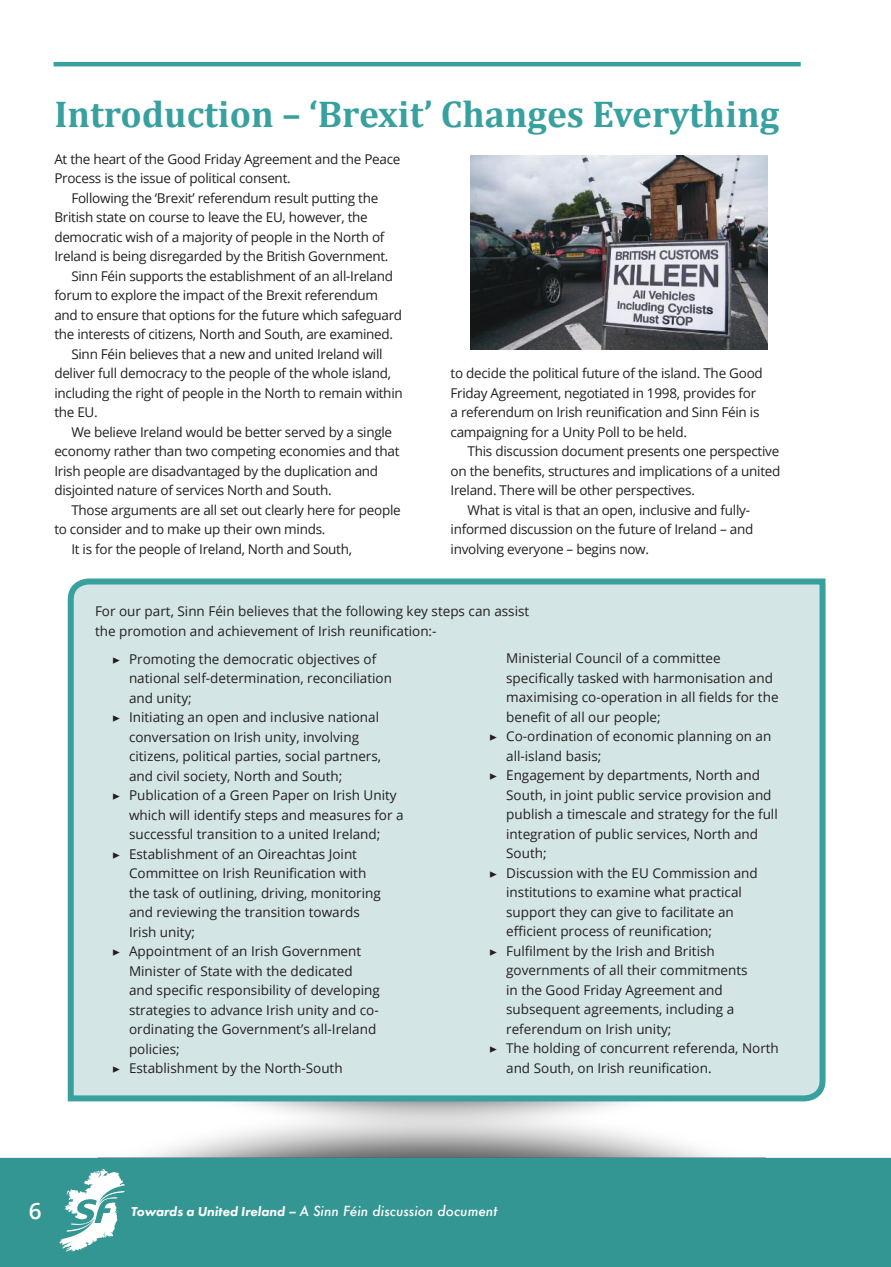
<style>
.page{position:relative;width:891px;height:1267px;background:#fff}
.page>*{position:absolute;margin:0;border:0;box-sizing:border-box;transform-origin:0 0}
.t1{font:700 37.5px "Cambria";color:#38a19f}
.t2{font:600 22.5px "Open Sans";color:#fff}
.t3{font:13.5px/19.5px "Open Sans";color:#241f1f}
.t4{font:13.5px/19.5px "Open Sans";letter-spacing:-.02em;color:#241f1f}
.t5{font:italic 500 13.5px "Futura";color:#fff}
.s1{font-family:"Minion Pro";font-weight:700}
.s2{font-family:"Futura PT";font-weight:800}
</style>
<div class="page">
<hr style="left:54px;top:62px;width:746px;height:4px;background:#38a19f">
<img style="left:0;top:1147px;width:891px;height:120px">
<svg style="left:59px;top:1168px;width:66px;height:83px"></svg>
<svg style="left:67px;top:578px;width:759px;height:526px;background:#d0e3e4"></svg>
<img style="left:471px;top:155px;width:296px;height:194px">
<h1 class="t1" style="left:54px;top:92px;width:726px">Introduction – ‘Brexit’ Changes Everything</h1>
<p class="t4" style="left:54px;top:149px;width:348px">At the heart of the Good Friday Agreement and the Peace</p>
<p class="t4" style="left:54px;top:168px;width:238px">Process is the issue of political consent.</p>
<p class="t4" style="left:71px;top:188px;width:308px">Following the ‘Brexit’ referendum result putting the</p>
<p class="t4" style="left:54px;top:207px;width:315px">British state on course to leave the EU, however, the</p>
<p class="t4" style="left:54px;top:227px;width:332px">democratic wish of a majority of people in the North of</p>
<p class="t4" style="left:54px;top:246px;width:336px">Ireland is being disregarded by the British Government.</p>
<p class="t4" style="left:71px;top:266px;width:323px">Sinn Féin supports the establishment of an all-Ireland</p>
<p class="t4" style="left:54px;top:285px;width:325px">forum to explore the impact of the Brexit referendum</p>
<p class="t4" style="left:54px;top:305px;width:349px">and to ensure that options for the future which safeguard</p>
<p class="t4" style="left:54px;top:324px;width:340px">the interests of citizens, North and South, are examined.</p>
<p class="t4" style="left:71px;top:344px;width:313px">Sinn Féin believes that a new and united Ireland will</p>
<p class="t4" style="left:54px;top:363px;width:338px">deliver full democracy to the people of the whole island,</p>
<p class="t4" style="left:54px;top:383px;width:350px">including the right of people in the North to remain within</p>
<p class="t3" style="left:54px;top:402px;width:45px">the EU.</p>
<p class="t4" style="left:71px;top:422px;width:322px">We believe Ireland would be better served by a single</p>
<p class="t4" style="left:54px;top:441px;width:347px">economy rather than two competing economies and that</p>
<p class="t4" style="left:54px;top:461px;width:325px">Irish people are disadvantaged by the duplication and</p>
<p class="t4" style="left:54px;top:480px;width:279px">disjointed nature of services North and South.</p>
<p class="t4" style="left:71px;top:500px;width:331px">Those arguments are all set out clearly here for people</p>
<p class="t4" style="left:54px;top:519px;width:273px">to consider and to make up their own minds.</p>
<p class="t4" style="left:71px;top:539px;width:282px">It is for the people of Ireland, North and South,</p>
<p class="t4" style="left:450px;top:363px;width:314px">to decide the political future of the island. The Good Friday Agreement, negotiated in 1998, provides for a referendum on Irish reunification and Sinn Féin is campaigning for a Unity Poll to be held.</p>
<p class="t4" style="left:467px;top:441px;width:313px">This discussion document presents one perspective</p>
<p class="t4" style="left:450px;top:461px;width:331px">on the benefits, structures and implications of a united</p>
<p class="t4" style="left:450px;top:480px;width:246px">Ireland. There will be other perspectives.</p>
<p class="t4" style="left:467px;top:500px;width:284px">What is vital is that an open, inclusive and fully-</p>
<p class="t4" style="left:450px;top:519px;width:304px">informed discussion on the future of Ireland – and</p>
<p class="t4" style="left:450px;top:539px;width:200px">involving everyone – begins now.</p>
<p class="t3" style="left:95px;top:601px;width:436px">For our part, Sinn Féin believes that the following key steps can assist the promotion and achievement of Irish reunification:-</p>
<p class="t3" style="left:112px;top:648px;width:266px"><span class="s1">▶</span> Promoting the democratic objectives of</p>
<p class="t3" style="left:129px;top:668px;width:264px">national self-determination, reconciliation</p>
<p class="t3" style="left:129px;top:687px;width:64px">and unity;</p>
<p class="t3" style="left:112px;top:707px;width:269px"><span class="s1">▶</span> Initiating an open and inclusive national</p>
<p class="t3" style="left:129px;top:726px;width:231px">conversation on Irish unity, involving</p>
<p class="t3" style="left:129px;top:746px;width:254px">citizens, political parties, social partners,</p>
<p class="t3" style="left:129px;top:765px;width:215px">and civil society, North and South;</p>
<p class="t3" style="left:112px;top:785px;width:286px"><span class="s1">▶</span> Publication of a Green Paper on Irish Unity</p>
<p class="t3" style="left:129px;top:804px;width:276px">which will identify steps and measures for a</p>
<p class="t3" style="left:129px;top:824px;width:253px">successful transition to a united Ireland;</p>
<p class="t3" style="left:112px;top:843px;width:246px"><span class="s1">▶</span> Establishment of an Oireachtas Joint</p>
<p class="t3" style="left:129px;top:863px;width:239px">Committee on Irish Reunification with</p>
<p class="t3" style="left:129px;top:882px;width:253px">the task of outlining, driving, monitoring</p>
<p class="t3" style="left:129px;top:902px;width:232px">and reviewing the transition towards</p>
<p class="t3" style="left:129px;top:921px;width:68px">Irish unity;</p>
<p class="t3" style="left:112px;top:941px;width:251px"><span class="s1">▶</span> Appointment of an Irish Government</p>
<p class="t3" style="left:129px;top:960px;width:225px">Minister of State with the dedicated</p>
<p class="t3" style="left:129px;top:980px;width:252px">and specific responsibility of developing</p>
<p class="t3" style="left:129px;top:999px;width:251px">strategies to advance Irish unity and co-</p>
<p class="t3" style="left:129px;top:1019px;width:249px">ordinating the Government’s all-Ireland</p>
<p class="t3" style="left:129px;top:1038px;width:52px">policies;</p>
<p class="t3" style="left:112px;top:1058px;width:232px"><span class="s1">▶</span> Establishment by the North-South</p>
<p class="t3" style="left:506px;top:648px;width:216px">Ministerial Council of a committee</p>
<p class="t3" style="left:506px;top:668px;width:268px">specifically tasked with harmonisation and</p>
<p class="t3" style="left:506px;top:687px;width:274px">maximising co-operation in all fields for the</p>
<p class="t3" style="left:506px;top:707px;width:156px">benefit of all our people;</p>
<p class="t3" style="left:489px;top:726px;width:284px"><span class="s1">▶</span> Co-ordination of economic planning on an</p>
<p class="t3" style="left:506px;top:746px;width:97px">all-island basis;</p>
<p class="t3" style="left:489px;top:765px;width:272px"><span class="s1">▶</span> Engagement by departments, North and</p>
<p class="t3" style="left:506px;top:785px;width:267px">South, in joint public service provision and</p>
<p class="t3" style="left:506px;top:804px;width:273px">publish a timescale and strategy for the full</p>
<p class="t3" style="left:506px;top:824px;width:253px">integration of public services, North and</p>
<p class="t3" style="left:506px;top:843px;width:42px">South;</p>
<p class="t3" style="left:489px;top:863px;width:270px"><span class="s1">▶</span> Discussion with the EU Commission and</p>
<p class="t3" style="left:506px;top:882px;width:237px">institutions to examine what practical</p>
<p class="t3" style="left:506px;top:902px;width:229px">support they can give to facilitate an</p>
<p class="t3" style="left:506px;top:921px;width:207px">efficient process of reunification;</p>
<p class="t3" style="left:489px;top:941px;width:227px"><span class="s1">▶</span> Fulfilment by the Irish and British</p>
<p class="t3" style="left:506px;top:960px;width:243px">governments of all their commitments</p>
<p class="t3" style="left:506px;top:980px;width:218px">in the Good Friday Agreement and</p>
<p class="t3" style="left:506px;top:999px;width:229px">subsequent agreements, including a</p>
<p class="t3" style="left:506px;top:1019px;width:167px">referendum on Irish unity;</p>
<p class="t3" style="left:489px;top:1038px;width:291px"><span class="s1">▶</span> The holding of concurrent referenda, North</p>
<p class="t3" style="left:506px;top:1058px;width:207px">and South, on Irish reunification.</p>
<h2 class="t2" style="left:29px;top:1194px;width:14px">6</h2>
<p class="t5" style="left:131px;top:1202px;width:368px"><span class="s2">Towards a United Ireland –</span> A Sinn Féin discussion document</p>
</div>
